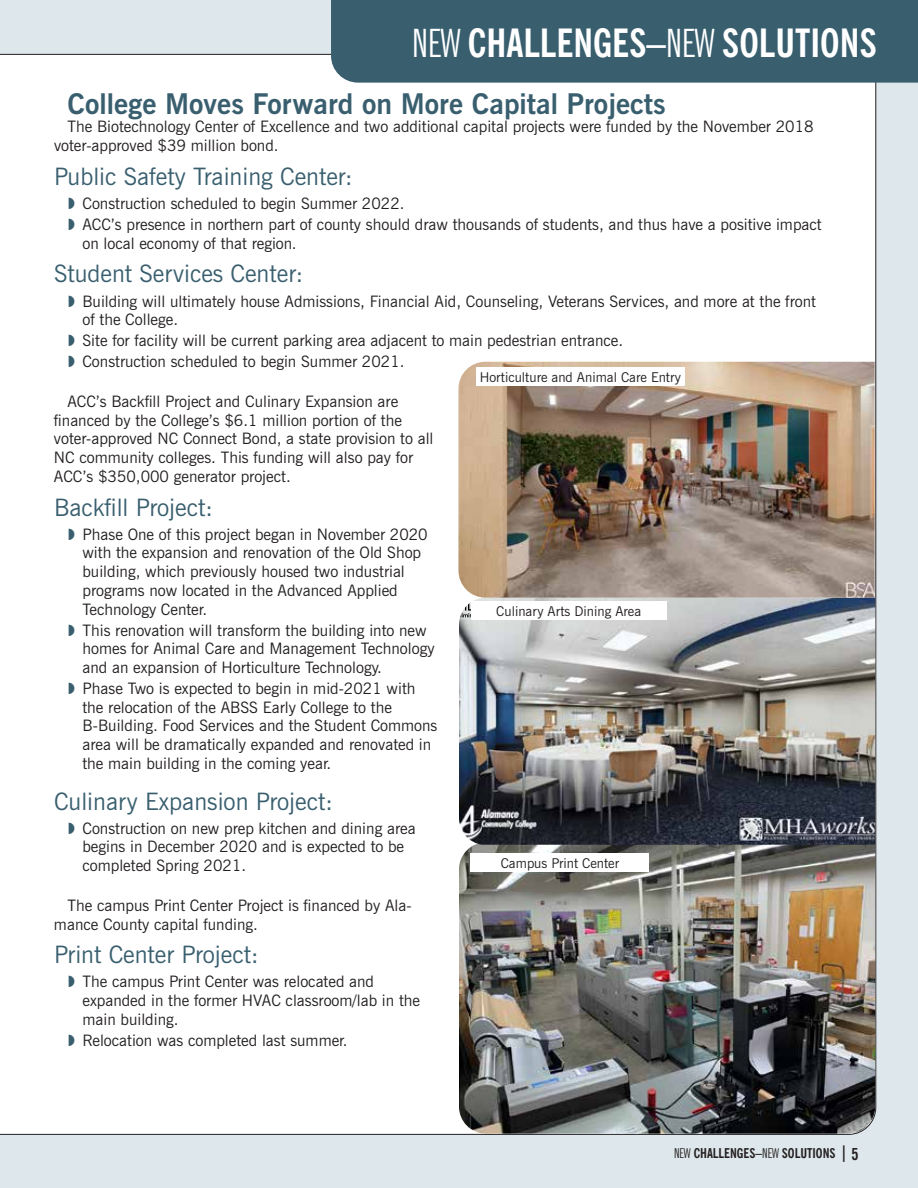
<style>
.page{position:relative;width:918px;height:1188px;background:#dee7eb}
.page>*{position:absolute;margin:0;border:0;box-sizing:border-box;transform-origin:0 0}
.t1{font:700 condensed 39px "News Gothic BT";color:#fff}
.t2{font:700 28.5px "News Gothic BT";color:#395f6f}
.t3{font:24px "News Gothic BT";color:#395f6f}
.t4{font:15.75px/18.8px "News Gothic BT";color:#231f20}
.t5{font:13.5px "News Gothic BT";color:#231f20}
.t6{font:700 condensed 13.5px "News Gothic BT";color:#231f20}
.s1{font-weight:400;font-stretch:extra-condensed}
.s2{font-size:16.5px}
</style>
<div class="page">
<div style="left:0;top:54px;width:877px;height:1081px;background:#fff"></div>
<div style="left:331px;top:0;width:587px;height:83px;background:#395f6f"></div>
<img style="left:459px;top:845px;width:416px;height:289px">
<img style="left:458px;top:362px;width:417px;height:483px">
<div style="left:476px;top:367px;width:209px;height:19px;background:#fff"></div>
<div style="left:471px;top:853px;width:178px;height:19px;background:#fff"></div>
<div style="left:471px;top:601px;width:196px;height:19px;background:#fff"></div>
<svg style="left:69px;top:197px;width:6px;height:12px"></svg>
<svg style="left:69px;top:218px;width:6px;height:12px"></svg>
<svg style="left:69px;top:295px;width:6px;height:12px"></svg>
<svg style="left:69px;top:335px;width:6px;height:11px"></svg>
<svg style="left:69px;top:356px;width:5px;height:11px"></svg>
<svg style="left:69px;top:528px;width:6px;height:12px"></svg>
<svg style="left:69px;top:624px;width:6px;height:12px"></svg>
<svg style="left:69px;top:682px;width:5px;height:12px"></svg>
<svg style="left:69px;top:822px;width:6px;height:12px"></svg>
<svg style="left:69px;top:976px;width:6px;height:11px"></svg>
<svg style="left:69px;top:1034px;width:6px;height:12px"></svg>
<h1 class="t1" style="left:412px;top:19px;width:466px"><span class="s1">NEW</span> CHALLENGES–<span class="s1">NEW</span> SOLUTIONS</h1>
<h2 class="t2" style="left:68px;top:86px;width:600px">College Moves Forward on More Capital Projects</h2>
<p class="t4" style="left:54px;top:117px;width:761px;text-indent:13px">The Biotechnology Center of Excellence and two additional capital projects were funded by the November 2018 voter-approved $39 million bond.</p>
<h3 class="t3" style="left:54px;top:162px;width:300px">Public Safety Training Center:</h3>
<p class="t4" style="left:82px;top:193px;width:741px;line-height:20.9px">Construction scheduled to begin Summer 2022.<br>ACC’s presence in northern part of county should draw thousands of students, and thus have a positive impact</p>
<p class="t4" style="left:82px;top:234px;width:216px">on local economy of that region.</p>
<h3 class="t3" style="left:54px;top:259px;width:251px">Student Services Center:</h3>
<p class="t4" style="left:82px;top:291px;width:735px">Building will ultimately house Admissions, Financial Aid, Counseling, Veterans Services, and more at the front of the College.</p>
<p class="t4" style="left:82px;top:330px;width:542px;line-height:20.9px">Site for facility will be current parking area adjacent to main pedestrian entrance.<br>Construction scheduled to begin Summer 2021.</p>
<p class="t4" style="left:54px;top:392px;width:381px;text-indent:13px">ACC’s Backfill Project and Culinary Expansion are financed by the College’s $6.1 million portion of the voter-approved NC Connect Bond, a state provision to all NC community colleges. This funding will also pay for ACC’s $350,000 generator project.</p>
<h3 class="t3" style="left:54px;top:492px;width:160px">Backfill Project:</h3>
<p class="t4" style="left:82px;top:525px;width:347px">Phase One of this project began in November 2020 with the expansion and renovation of the Old Shop building, which previously housed two industrial programs now located in the Advanced Applied Technology Center.</p>
<p class="t4" style="left:82px;top:620px;width:354px">This renovation will transform the building into new homes for Animal Care and Management Technology and an expansion of Horticulture Technology.</p>
<p class="t4" style="left:82px;top:679px;width:357px">Phase Two is expected to begin in mid-2021 with the relocation of the ABSS Early College to the B-Building. Food Services and the Student Commons area will be dramatically expanded and renovated in the main building in the coming year.</p>
<h3 class="t3" style="left:54px;top:786px;width:280px">Culinary Expansion Project:</h3>
<p class="t4" style="left:82px;top:819px;width:335px">Construction on new prep kitchen and dining area begins in December 2020 and is expected to be completed Spring 2021.</p>
<p class="t4" style="left:54px;top:896px;width:359px;text-indent:13px">The campus Print Center Project is financed by Ala&shy;mance County capital funding.</p>
<h3 class="t3" style="left:54px;top:940px;width:206px">Print Center Project:</h3>
<p class="t4" style="left:82px;top:972px;width:339px">The campus Print Center was relocated and expanded in the former HVAC classroom/lab in the main building.</p>
<p class="t4" style="left:82px;top:1031px;width:267px">Relocation was completed last summer.</p>
<p class="t5" style="left:480px;top:369px;width:203px">Horticulture and Animal Care Entry</p>
<p class="t5" style="left:496px;top:603px;width:146px">Culinary Arts Dining Area</p>
<p class="t5" style="left:501px;top:855px;width:120px">Campus Print Center</p>
<p class="t6" style="left:674px;top:1145px;width:186px"><span class="s1">NEW</span> CHALLENGES–<span class="s1">NEW</span> SOLUTIONS <span class="s2">| 5</span></p>
</div>
